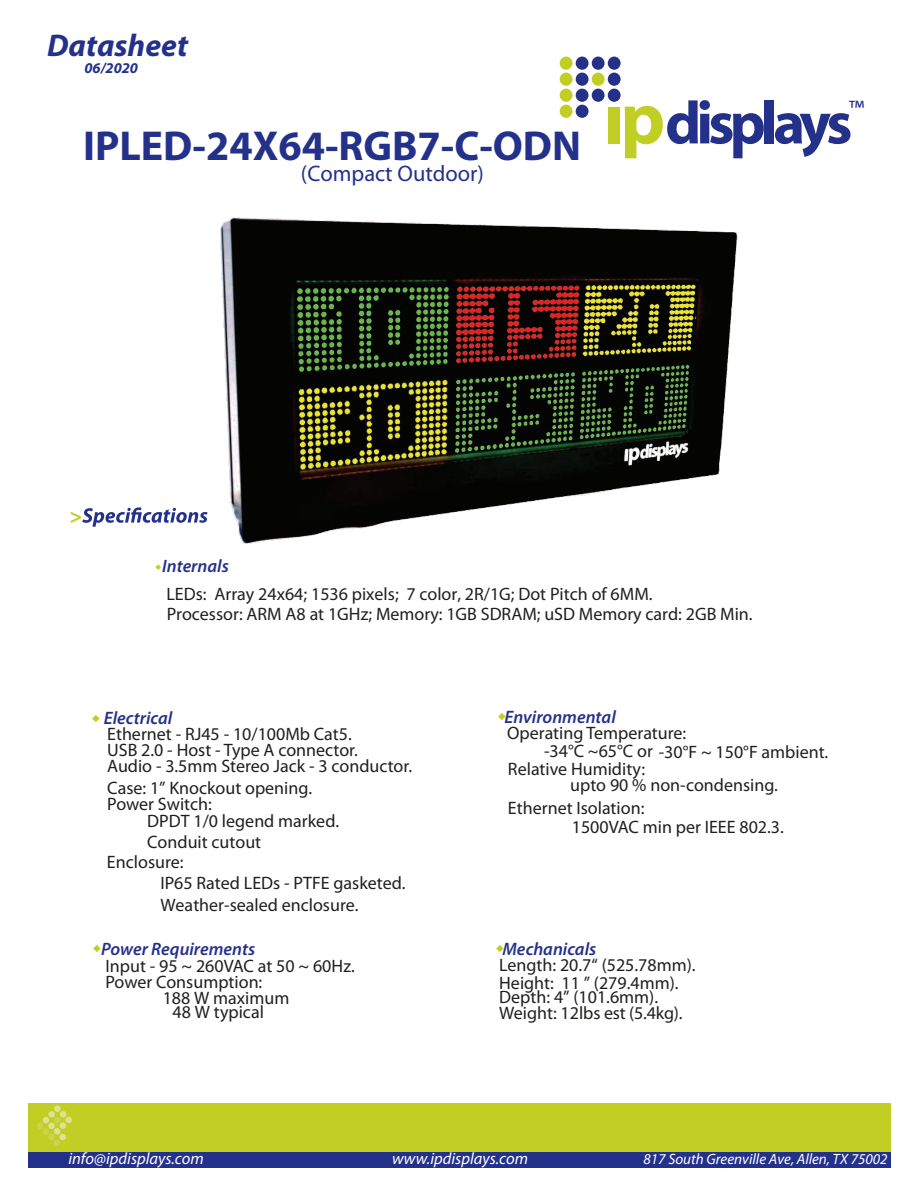
<style>
.page{position:relative;width:918px;height:1188px;background:#fff}
.page>*{position:absolute;margin:0;border:0;box-sizing:border-box;transform-origin:0 0}
.t1{font:700 42px "Myriad Pro";color:#24318b}
.t2{font:italic 700 31.5px "Myriad Pro";color:#24318b}
.t3{font:25.5px "Myriad Pro";color:#24318b}
.t4{font:22.5px "Myriad Pro";color:#24318b}
.t5{font:700 21px "Myriad Pro";color:#c1ce23}
.t6{font:18px/16.2px "Myriad Pro";color:#1e211d}
.t7{font:italic 600 18px "Myriad Pro";color:#24318b}
.t8{font:italic 16.5px "Myriad Pro";color:#fff}
.t9{font:italic 15px "Myriad Pro";color:#fff}
.t10{font:italic 700 15px "Myriad Pro";color:#24318b}
</style>
<div class="page">
<div style="left:560px;top:57px;width:13px;height:13px;background:#c1ce23;border-radius:50%"></div>
<div style="left:576px;top:57px;width:13px;height:13px;background:#24318b;border-radius:50%"></div>
<div style="left:592px;top:57px;width:13px;height:13px;background:#24318b;border-radius:50%"></div>
<div style="left:608px;top:57px;width:13px;height:13px;background:#24318b;border-radius:50%"></div>
<div style="left:560px;top:73px;width:13px;height:13px;background:#c1ce23;border-radius:50%"></div>
<div style="left:576px;top:73px;width:13px;height:13px;background:#24318b;border-radius:50%"></div>
<div style="left:592px;top:73px;width:13px;height:13px;background:#c1ce23;border-radius:50%"></div>
<div style="left:608px;top:73px;width:13px;height:13px;background:#24318b;border-radius:50%"></div>
<div style="left:560px;top:89px;width:13px;height:13px;background:#c1ce23;border-radius:50%"></div>
<div style="left:576px;top:89px;width:13px;height:13px;background:#24318b;border-radius:50%"></div>
<div style="left:592px;top:89px;width:13px;height:13px;background:#24318b;border-radius:50%"></div>
<div style="left:608px;top:89px;width:13px;height:13px;background:#24318b;border-radius:50%"></div>
<div style="left:560px;top:105px;width:13px;height:13px;background:#c1ce23;border-radius:50%"></div>
<div style="left:576px;top:105px;width:13px;height:13px;background:#24318b;border-radius:50%"></div>
<div style="left:765px;top:100px;width:9px;height:43px;background:#24318b"></div>
<svg style="left:775px;top:113px;width:76px;height:44px"></svg>
<div style="left:609px;top:107px;width:11px;height:36px;background:#c1ce23"></div>
<svg style="left:625px;top:100px;width:139px;height:58px"></svg>
<div style="left:28px;top:1151px;width:863px;height:16px;background:#24318b"></div>
<div style="left:28px;top:1103px;width:863px;height:48px;background:#c1ce23"></div>
<svg style="left:37px;top:1105px;width:35px;height:41px"></svg>
<svg style="left:82px;top:507px;width:123px;height:20px"></svg>
<img style="left:205px;top:217px;width:533px;height:327px">
<h2 class="t2" style="left:47px;top:25px;width:143px">Datasheet</h2>
<p class="t10" style="left:85px;top:58px;width:55px">06/2020</p>
<h1 class="t1" style="left:83px;top:118px;width:500px">IPLED-24X64-RGB7-C-ODN</h1>
<p class="t4" style="left:301px;top:160px;width:184px">(Compact Outdoor)</p>
<h3 class="t3" style="left:848px;top:93px;width:17px">™</h3>
<p class="t5" style="left:70px;top:502px;width:14px">&gt;</p>
<p class="t7" style="left:162px;top:554px;width:68px">Internals</p>
<p class="t6" style="left:166px;top:584px;width:588px;line-height:20.1px">LEDs: Array 24x64; 1536 pixels; 7 color, 2R/1G; Dot Pitch of 6MM.<br>Processor: ARM A8 at 1GHz; Memory: 1GB SDRAM; uSD Memory card: 2GB Min.</p>
<p class="t7" style="left:104px;top:707px;width:70px">Electrical</p>
<p class="t6" style="left:107px;top:725px;width:306px">Ethernet - RJ45 - 10/100Mb Cat5.<br>USB 2.0 - Host - Type A connector.<br>Audio - 3.5mm Stereo Jack - 3 conductor.</p>
<p class="t6" style="left:107px;top:779px;width:207px;line-height:16.8px">Case: 1” Knockout opening.<br>Power Switch:</p>
<p class="t6" style="left:147px;top:810px;width:193px;line-height:21.6px">DPDT 1/0 legend marked.<br>Conduit cutout</p>
<p class="t6" style="left:160px;top:851px;width:247px;line-height:21.6px;text-indent:-53px">Enclosure:<br>IP65 Rated LEDs - PTFE gasketed.<br>Weather-sealed enclosure.</p>
<p class="t7" style="left:101px;top:938px;width:155px">Power Requirements</p>
<p class="t6" style="left:105px;top:957px;width:251px">Input - 95 ~ 260VAC at 50 ~ 60Hz.</p>
<p class="t6" style="left:105px;top:973px;width:158px">Power Consumption:</p>
<p class="t6" style="left:163px;top:990px;width:128px">188 W maximum</p>
<p class="t6" style="left:173px;top:1004px;width:93px">48 W typical</p>
<p class="t7" style="left:505px;top:706px;width:113px">Environmental</p>
<p class="t6" style="left:507px;top:725px;width:181px">Operating Temperature:</p>
<p class="t6" style="left:544px;top:743px;width:286px">-34°C ~65°C or -30°F ~ 150°F ambient.</p>
<p class="t6" style="left:508px;top:761px;width:139px">Relative Humidity:</p>
<p class="t6" style="left:570px;top:777px;width:209px">upto 90 % non-condensing.</p>
<p class="t6" style="left:572px;top:798px;width:214px;line-height:19.2px;text-indent:-64px">Ethernet Isolation:<br>1500VAC min per IEEE 802.3.</p>
<p class="t7" style="left:503px;top:938px;width:95px">Mechanicals</p>
<p class="t6" style="left:499px;top:956px;width:198px;line-height:17.7px">Length: 20.7“ (525.78mm).<br>Height: 11 ” (279.4mm).</p>
<p class="t6" style="left:499px;top:989px;width:185px">Depth: 4” (101.6mm).<br>Weight: 12lbs est (5.4kg).</p>
<p class="t8" style="left:68px;top:1148px;width:137px">info@ipdisplays.com</p>
<p class="t8" style="left:392px;top:1148px;width:137px">www.ipdisplays.com</p>
<p class="t9" style="left:643px;top:1150px;width:246px">817 South Greenville Ave, Allen, TX 75002</p>
</div>
